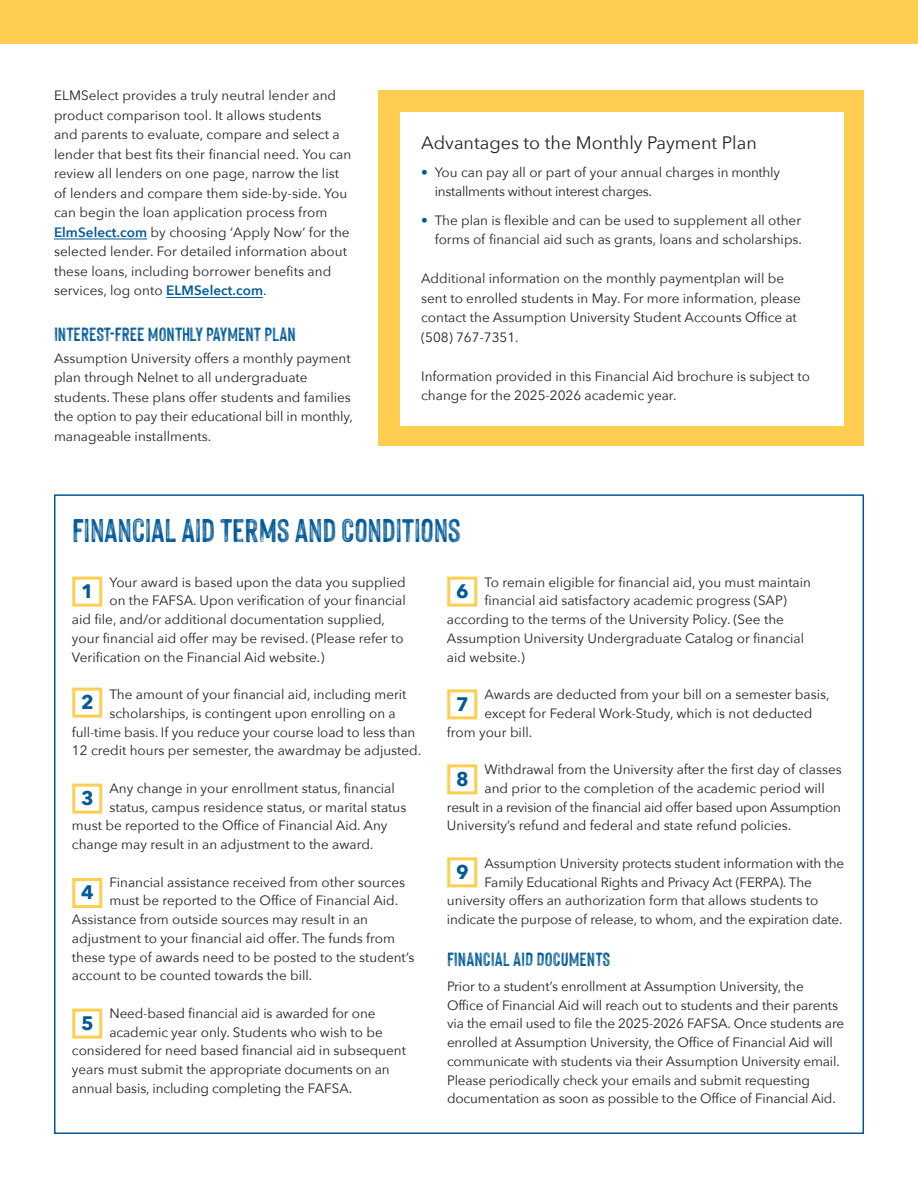
<style>
.page{position:relative;width:918px;height:1188px;background:#fff}
.page>*{position:absolute;margin:0;border:0;box-sizing:border-box;transform-origin:0 0}
.t1{font:700 36px "Hackney";letter-spacing:-.01em;color:#005a98}
.t2{font:700 21px "Hackney";color:#005a98}
.t3{font:700 19.5px "Avenir Next";color:#005a98}
.t4{font:18px "Avenir Next";color:#231f20}
.t5{font:13.5px/19.5px "Avenir Next";color:#231f20}
.t6{font:13.5px/19.5px "Avenir Next";letter-spacing:-.02em;color:#231f20}
.s1{font-weight:600;color:#005a98}
.s2{color:#005a98}
</style>
<div class="page">
<div style="left:378px;top:90px;width:486px;height:356px;background:#fece51"></div>
<div style="left:400px;top:112px;width:444px;height:314px;background:#fff"></div>
<hr style="left:166px;top:297px;width:97px;height:1px;background:#005a98">
<hr style="left:54px;top:239px;width:93px;height:1px;background:#005a98">
<div style="left:0;top:0;width:918px;height:44px;background:#fece51"></div>
<div style="left:72px;top:577px;width:30px;height:30px;border:3px solid #fece51"></div>
<div style="left:72px;top:688px;width:30px;height:30px;border:3px solid #fece51"></div>
<div style="left:72px;top:784px;width:30px;height:30px;border:3px solid #fece51"></div>
<div style="left:72px;top:878px;width:30px;height:30px;border:3px solid #fece51"></div>
<div style="left:72px;top:1009px;width:30px;height:30px;border:3px solid #fece51"></div>
<div style="left:447px;top:577px;width:30px;height:30px;border:3px solid #fece51"></div>
<div style="left:447px;top:689px;width:30px;height:30px;border:3px solid #fece51"></div>
<div style="left:447px;top:764px;width:30px;height:30px;border:3px solid #fece51"></div>
<div style="left:447px;top:857px;width:30px;height:30px;border:3px solid #fece51"></div>
<p class="t5" style="left:54px;top:85px;width:299px">ELMSelect provides a truly neutral lender and product comparison tool. It allows students<br>and parents to evaluate, compare and select a lender that best fits their financial need. You can review all lenders on one page, narrow the list of lenders and compare them side-by-side. You can begin the loan application process from <span class="s1">ElmSelect.com</span> by choosing ‘Apply Now’ for the selected lender. For detailed information about these loans, including borrower benefits and services, log onto <span class="s1">ELMSelect.com</span>.</p>
<h2 class="t2" style="left:54px;top:322px;width:243px">INTEREST-FREE MONTHLY PAYMENT PLAN</h2>
<p class="t5" style="left:54px;top:348px;width:301px">Assumption University offers a monthly payment plan through Nelnet to all undergraduate students. These plans offer students and families the option to pay their educational bill in monthly, manageable installments.</p>
<h3 class="t4" style="left:421px;top:127px;width:337px">Advantages to the Monthly Payment Plan</h3>
<p class="t6" style="left:435px;top:162px;width:347px;text-indent:-14px"><span class="s2">•</span> You can pay all or part of your annual charges in monthly installments without interest charges.</p>
<p class="t5" style="left:421px;top:210px;width:382px;text-align:right"><span class="s2">•</span> The plan is flexible and can be used to supplement all other forms of financial aid such as grants, loans and scholarships.</p>
<p class="t5" style="left:421px;top:268px;width:381px">Additional information on the monthly paymentplan will be sent to enrolled students in May. For more information, please contact the Assumption University Student Accounts Office at (508) 767-7351.</p>
<p class="t5" style="left:421px;top:366px;width:390px">Information provided in this Financial Aid brochure is subject to change for the 2025-2026 academic year.</p>
<h1 class="t1" style="left:72px;top:511px;width:391px">FINANCIAL AID TERMS AND CONDITIONS</h1>
<p class="t5" style="left:110px;top:571px;width:298px">Your award is based upon the data you supplied</p>
<p class="t5" style="left:110px;top:590px;width:298px">on the FAFSA. Upon verification of your financial</p>
<p class="t5" style="left:72px;top:609px;width:315px">aid file, and/or additional documentation supplied,</p>
<p class="t5" style="left:72px;top:628px;width:333px">your financial aid offer may be revised. (Please refer to</p>
<p class="t5" style="left:72px;top:646px;width:254px">Verification on the Financial Aid website.)</p>
<p class="t5" style="left:110px;top:684px;width:299px">The amount of your financial aid, including merit</p>
<p class="t5" style="left:110px;top:703px;width:288px">scholarships, is contingent upon enrolling on a</p>
<p class="t5" style="left:72px;top:721px;width:345px">full-time basis. If you reduce your course load to less than</p>
<p class="t5" style="left:72px;top:740px;width:351px">12 credit hours per semester, the awardmay be adjusted.</p>
<p class="t5" style="left:110px;top:778px;width:287px">Any change in your enrollment status, financial</p>
<p class="t5" style="left:110px;top:796px;width:298px">status, campus residence status, or marital status</p>
<p class="t5" style="left:72px;top:815px;width:317px">must be reported to the Office of Financial Aid. Any</p>
<p class="t5" style="left:72px;top:834px;width:303px">change may result in an adjustment to the award.</p>
<p class="t5" style="left:110px;top:872px;width:297px">Financial assistance received from other sources</p>
<p class="t5" style="left:110px;top:890px;width:290px">must be reported to the Office of Financial Aid.</p>
<p class="t5" style="left:72px;top:909px;width:298px">Assistance from outside sources may result in an</p>
<p class="t5" style="left:72px;top:928px;width:325px">adjustment to your financial aid offer. The funds from</p>
<p class="t5" style="left:72px;top:947px;width:344px">these type of awards need to be posted to the student’s</p>
<p class="t5" style="left:72px;top:965px;width:242px">account to be counted towards the bill.</p>
<p class="t5" style="left:110px;top:1003px;width:267px">Need-based financial aid is awarded for one</p>
<p class="t5" style="left:110px;top:1022px;width:275px">academic year only. Students who wish to be</p>
<p class="t5" style="left:72px;top:1040px;width:335px">considered for need based financial aid in subsequent</p>
<p class="t5" style="left:72px;top:1059px;width:319px">years must submit the appropriate documents on an</p>
<p class="t5" style="left:72px;top:1078px;width:282px">annual basis, including completing the FAFSA.</p>
<p class="t5" style="left:484px;top:571px;width:328px">To remain eligible for financial aid, you must maintain</p>
<p class="t5" style="left:484px;top:590px;width:304px">financial aid satisfactory academic progress (SAP)</p>
<p class="t5" style="left:447px;top:609px;width:338px">according to the terms of the University Policy. (See the</p>
<p class="t5" style="left:447px;top:628px;width:359px">Assumption University Undergraduate Catalog or financial</p>
<p class="t5" style="left:447px;top:646px;width:79px">aid website.)</p>
<p class="t5" style="left:484px;top:684px;width:347px">Awards are deducted from your bill on a semester basis,</p>
<p class="t5" style="left:484px;top:703px;width:329px">except for Federal Work-Study, which is not deducted</p>
<p class="t5" style="left:447px;top:721px;width:87px">from your bill.</p>
<p class="t5" style="left:484px;top:759px;width:359px">Withdrawal from the University after the first day of classes</p>
<p class="t5" style="left:484px;top:778px;width:342px">and prior to the completion of the academic period will</p>
<p class="t6" style="left:447px;top:796px;width:396px">result in a revision of the financial aid offer based upon Assumption</p>
<p class="t5" style="left:447px;top:815px;width:346px">University’s refund and federal and state refund policies.</p>
<p class="t5" style="left:484px;top:853px;width:361px">Assumption University protects student information with the</p>
<p class="t5" style="left:484px;top:872px;width:329px">Family Educational Rights and Privacy Act (FERPA). The</p>
<p class="t5" style="left:447px;top:890px;width:373px">university offers an authorization form that allows students to</p>
<p class="t5" style="left:447px;top:909px;width:397px">indicate the purpose of release, to whom, and the expiration date.</p>
<h2 class="t2" style="left:447px;top:948px;width:165px">FINANCIAL AID DOCUMENTS</h2>
<p class="t5" style="left:447px;top:976px;width:399px;line-height:18.8px">Prior to a student’s enrollment at Assumption University, the<br>Office of Financial Aid will reach out to students and their parents via the email used to file the 2025-2026 FAFSA. Once students are enrolled at Assumption University, the Office of Financial Aid will communicate with students via their Assumption University email.<br>Please periodically check your emails and submit requesting documentation as soon as possible to the Office of Financial Aid.</p>
<h3 class="t3" style="left:81px;top:574px;width:14px">1</h3>
<h3 class="t3" style="left:456px;top:574px;width:14px">6</h3>
<h3 class="t3" style="left:81px;top:685px;width:14px">2</h3>
<h3 class="t3" style="left:456px;top:687px;width:14px">7</h3>
<h3 class="t3" style="left:456px;top:762px;width:14px">8</h3>
<h3 class="t3" style="left:81px;top:781px;width:14px">3</h3>
<h3 class="t3" style="left:456px;top:855px;width:14px">9</h3>
<h3 class="t3" style="left:81px;top:876px;width:14px">4</h3>
<h3 class="t3" style="left:81px;top:1006px;width:14px">5</h3>
</div>
